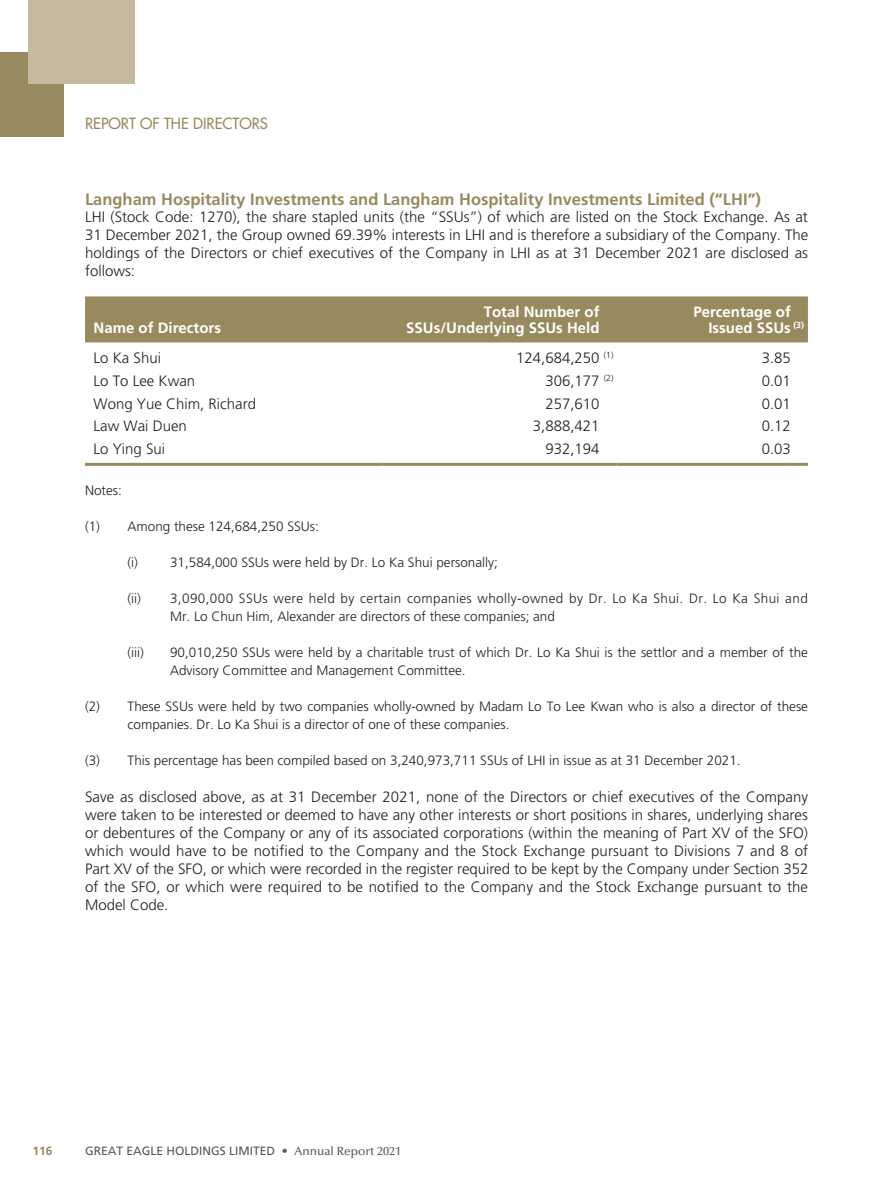
<style>
.page{position:relative;width:893px;height:1191px;background:#fff}
.page>*{position:absolute;margin:0;border:0;box-sizing:border-box;transform-origin:0 0}
.t1{font:700 16.5px "Frutiger LT Std";color:#988a5f}
.t2{font:300 15px/18px "Frutiger LT Std";color:#231f20;text-align:justify}
.t3{font:700 15px/16.5px "Frutiger LT Std";color:#fff;text-align:right}
.t4{font:500 15px "Futura Std";color:#988a5f}
.t5{font:300 13.5px/18px "Frutiger LT Std";color:#231f20}
.t6{font:300 13.5px/18px "Frutiger LT Std";letter-spacing:.03em;color:#231f20}
.t7{font:12px "Frutiger LT Std";color:#57585a}
.t8{font:700 12px "Frutiger LT Std";color:#988a5f}
.s1{font-weight:300}
.s2{font-family:"Optima LT Std";font-weight:500}
</style>
<div class="page">
<div style="left:0;top:52px;width:63px;height:84px;background:#988a5f"></div>
<div style="left:28px;top:0;width:107px;height:83px;background:#c5baa0"></div>
<div style="left:85px;top:296px;width:723px;height:46px;background:#988a5f"></div>
<hr style="left:85px;top:463px;width:298px;height:3px;background:#988a5f">
<hr style="left:383px;top:463px;width:234px;height:3px;background:#988a5f">
<hr style="left:617px;top:463px;width:174px;height:3px;background:#988a5f">
<hr style="left:791px;top:463px;width:17px;height:3px;background:#988a5f">
<p class="t4" style="left:85px;top:114px;width:184px">REPORT OF THE DIRECTORS</p>
<p class="t1" style="left:85px;top:190px;width:677px">Langham Hospitality Investments and Langham Hospitality Investments Limited (“LHI”)</p>
<p class="t2" style="left:85px;top:208px;width:725px">LHI (Stock Code: 1270), the share stapled units (the “SSUs”) of which are listed on the Stock Exchange. As at 31 December 2021, the Group owned 69.39% interests in LHI and is therefore a subsidiary of the Company. The holdings of the Directors or chief executives of the Company in LHI as at 31 December 2021 are disclosed as follows:</p>
<p class="t3" style="left:94px;top:320px;width:129px">Name of Directors</p>
<p class="t3" style="left:406px;top:303px;width:195px">Total Number of<br>SSUs/Underlying SSUs Held</p>
<p class="t3" style="left:708px;top:303px;width:97px;text-align:left;text-indent:-15px">Percentage of<br>Issued SSUs <sup>(3)</sup></p>
<p class="t2" style="left:94px;top:349px;width:69px">Lo Ka Shui</p>
<p class="t2" style="left:516px;top:349px;width:99px">124,684,250 <sup>(1)</sup></p>
<p class="t2" style="left:762px;top:349px;width:31px">3.85</p>
<p class="t2" style="left:94px;top:372px;width:103px">Lo To Lee Kwan</p>
<p class="t2" style="left:545px;top:372px;width:70px">306,177 <sup>(2)</sup></p>
<p class="t2" style="left:762px;top:372px;width:31px">0.01</p>
<p class="t2" style="left:94px;top:394px;width:164px">Wong Yue Chim, Richard</p>
<p class="t2" style="left:545px;top:394px;width:56px">257,610</p>
<p class="t2" style="left:762px;top:394px;width:31px">0.01</p>
<p class="t2" style="left:94px;top:417px;width:95px">Law Wai Duen</p>
<p class="t2" style="left:533px;top:417px;width:68px">3,888,421</p>
<p class="t2" style="left:762px;top:417px;width:31px">0.12</p>
<p class="t2" style="left:94px;top:440px;width:73px">Lo Ying Sui</p>
<p class="t2" style="left:545px;top:440px;width:56px">932,194</p>
<p class="t2" style="left:762px;top:440px;width:31px">0.03</p>
<p class="t5" style="left:85px;top:481px;width:38px">Notes:</p>
<p class="t5" style="left:85px;top:517px;width:235px">(1) Among these 124,684,250 SSUs:</p>
<p class="t5" style="left:128px;top:553px;width:372px">(i) 31,584,000 SSUs were held by Dr. Lo Ka Shui personally;</p>
<p class="t6" style="left:170px;top:589px;width:639px;text-indent:-43px">(ii) 3,090,000 SSUs were held by certain companies wholly-owned by Dr. Lo Ka Shui. Dr. Lo Ka Shui and<br>Mr. Lo Chun Him, Alexander are directors of these companies; and</p>
<p class="t5" style="left:128px;top:643px;width:18px">(iii)</p>
<p class="t5" style="left:170px;top:643px;width:639px">90,010,250 SSUs were held by a charitable trust of which Dr. Lo Ka Shui is the settlor and a member of the<br>Advisory Committee and Management Committee.</p>
<p class="t5" style="left:128px;top:697px;width:682px;text-indent:-43px">(2) These SSUs were held by two companies wholly-owned by Madam Lo To Lee Kwan who is also a director of these companies. Dr. Lo Ka Shui is a director of one of these companies.</p>
<p class="t5" style="left:85px;top:751px;width:657px">(3) This percentage has been compiled based on 3,240,973,711 SSUs of LHI in issue as at 31 December 2021.</p>
<p class="t2" style="left:85px;top:788px;width:725px">Save as disclosed above, as at 31 December 2021, none of the Directors or chief executives of the Company were taken to be interested or deemed to have any other interests or short positions in shares, underlying shares or debentures of the Company or any of its associated corporations (within the meaning of Part XV of the SFO) which would have to be notified to the Company and the Stock Exchange pursuant to Divisions 7 and 8 of Part XV of the SFO, or which were recorded in the register required to be kept by the Company under Section 352 of the SFO, or which were required to be notified to the Company and the Stock Exchange pursuant to the Model Code.</p>
<p class="t8" style="left:33px;top:1144px;width:22px">116</p>
<p class="t7" style="left:85px;top:1144px;width:318px">GREAT EAGLE HOLDINGS LIMITED <span class="s1">•</span> <span class="s2">Annual Report 2021</span></p>
</div>
